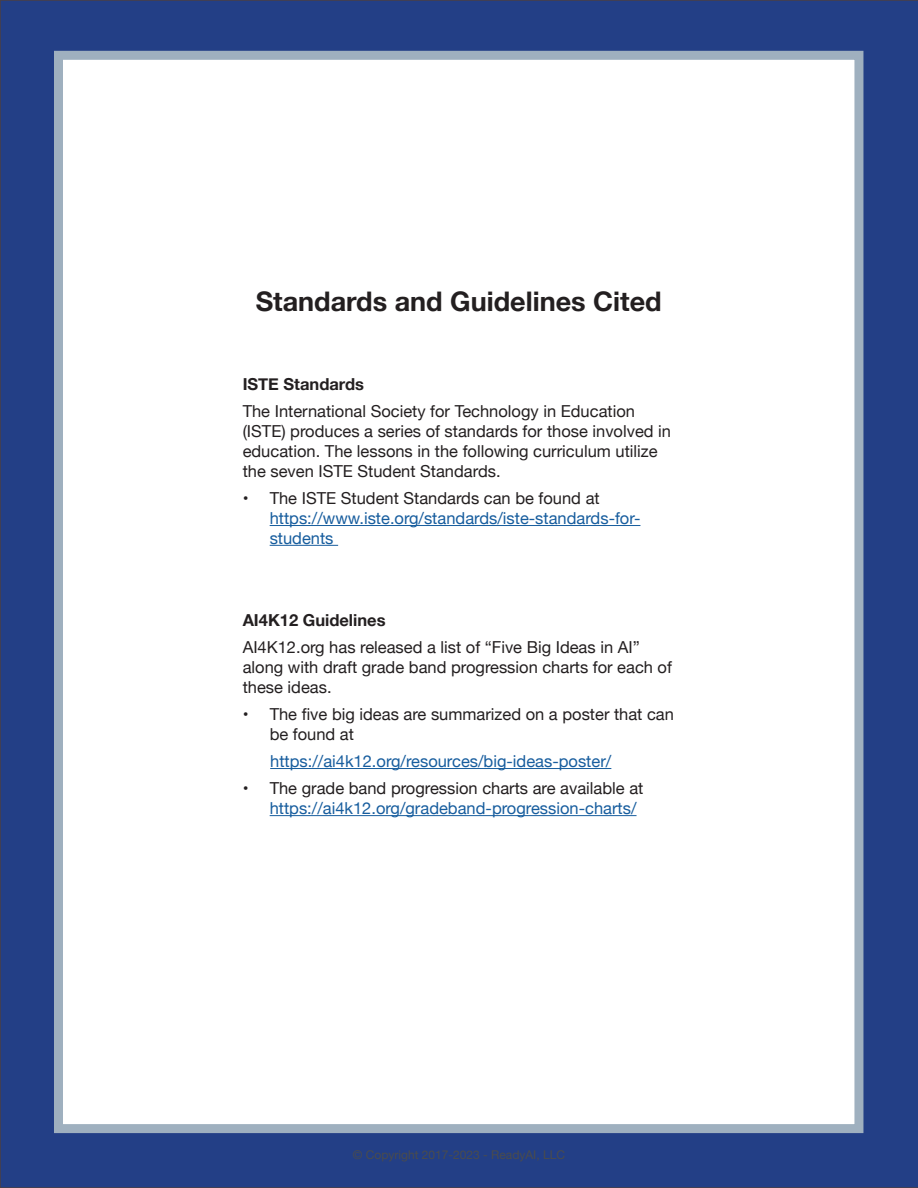
<style>
.page{position:relative;width:918px;height:1188px;background:#233f86}
.page>*{position:absolute;margin:0;border:0;box-sizing:border-box;transform-origin:0 0}
.t1{font:700 27px "Helvetica Neue";color:#231f20}
.t2{font:16.5px/19.8px "Helvetica Neue";color:#231f20}
.t3{font:16.5px/19.8px "Helvetica Neue";color:#175d9e}
.t4{font:700 16.5px "Helvetica Neue";color:#231f20}
.t5{font:12px "Helvetica Neue";color:#4b4c4c}
</style>
<div class="page">
<div style="left:54px;top:51px;width:809px;height:1082px;background:#fff;border:9px solid #9fb0bf"></div>
<hr style="left:270px;top:525px;width:370px;height:1px;background:#175d9e">
<hr style="left:270px;top:545px;width:68px;height:1px;background:#175d9e">
<hr style="left:270px;top:768px;width:341px;height:1px;background:#175d9e">
<hr style="left:270px;top:815px;width:367px;height:1px;background:#175d9e">
<h1 class="t1" style="left:256px;top:280px;width:407px">Standards and Guidelines Cited</h1>
<p class="t4" style="left:243px;top:371px;width:123px">ISTE Standards</p>
<p class="t2" style="left:243px;top:403px;width:430px">The International Society for Technology in Education (ISTE) produces a series of standards for those involved in education. The lessons in the following curriculum utilize the seven ISTE Student Standards.</p>
<p class="t2" style="left:243px;top:489px;width:359px">• The ISTE Student Standards can be found at</p>
<p class="t3" style="left:270px;top:509px;width:372px">https://www.iste.org/standards/iste-standards-for&shy;students</p>
<p class="t4" style="left:243px;top:607px;width:144px">AI4K12 Guidelines</p>
<p class="t2" style="left:243px;top:638px;width:431px">AI4K12.org has released a list of “Five Big Ideas in AI” along with draft grade band progression charts for each of these ideas.</p>
<p class="t2" style="left:270px;top:705px;width:406px;text-indent:-27px">• The five big ideas are summarized on a poster that can be found at</p>
<p class="t3" style="left:270px;top:752px;width:343px">https://ai4k12.org/resources/big-ideas-poster/</p>
<p class="t2" style="left:243px;top:779px;width:402px">• The grade band progression charts are available at</p>
<p class="t3" style="left:270px;top:799px;width:368px">https://ai4k12.org/gradeband-progression-charts/</p>
<p class="t5" style="left:353px;top:1146px;width:214px">© Copyright 2017-2023 - ReadyAI, LLC</p>
</div>
